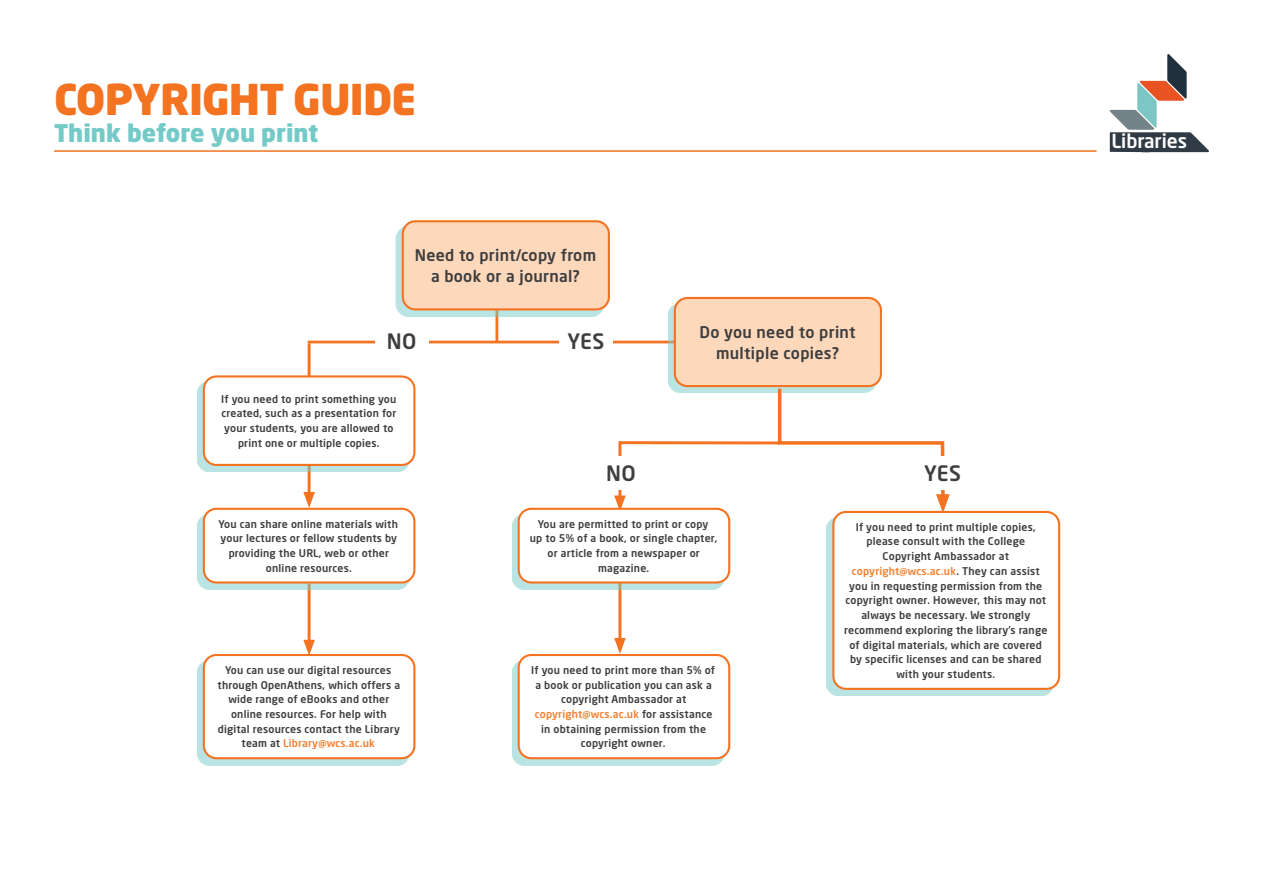
<style>
.page{position:relative;width:1263px;height:893px;background:#fff}
.page>*{position:absolute;margin:0;border:0;box-sizing:border-box;transform-origin:0 0}
.t1{font:900 42px "Neo Sans Std";letter-spacing:-.02em;color:#f47321}
.t2{font:900 24px "Neo Sans Std";color:#73cac7}
.t3{font:500 21px "Neo Sans Std";letter-spacing:.02em;color:#3e3e3f}
.t4{font:500 19.2px "Neo Sans Std";color:#fff}
.t5{font:500 15.9px/21px "Neo Sans Std";letter-spacing:.02em;color:#3e3e3f;text-align:center}
.t6{font:500 10.5px/14.7px "Neo Sans Std";letter-spacing:.02em;color:#3e3e3f;text-align:center}
.s1{color:#f48032}
</style>
<div class="page">
<hr style="left:495px;top:299px;width:3px;height:43px;background:#f47321">
<div style="left:396px;top:226px;width:208px;height:90px;background:#73cac7;opacity:.5"></div>
<div style="left:403px;top:221px;width:206px;height:88px;background:#fdd8bb;border-radius:13px"></div>
<div style="left:402px;top:220px;width:208px;height:90px;border:2px solid #f47321;border-radius:13px"></div>
<hr style="left:308px;top:583px;width:3px;height:62px;background:#f47321">
<svg style="left:303px;top:640px;width:12px;height:14px"></svg>
<hr style="left:308px;top:343px;width:3px;height:155px;background:#f47321">
<svg style="left:303px;top:492px;width:12px;height:16px"></svg>
<hr style="left:618px;top:572px;width:3px;height:72px;background:#f47321">
<svg style="left:614px;top:638px;width:12px;height:16px"></svg>
<hr style="left:308px;top:341px;width:401px;height:2px;background:#f47321">
<div style="left:197px;top:381px;width:213px;height:91px;background:#73cac7;opacity:.5"></div>
<div style="left:204px;top:376px;width:210px;height:89px;background:#fff;border-radius:13px"></div>
<div style="left:203px;top:375px;width:212px;height:91px;border:2px solid #f47321;border-radius:13px"></div>
<div style="left:512px;top:514px;width:212px;height:75px;background:#73cac7;opacity:.5"></div>
<div style="left:519px;top:509px;width:210px;height:73px;background:#fff;border-radius:13px"></div>
<div style="left:518px;top:508px;width:212px;height:75px;border:2px solid #f47321;border-radius:13px"></div>
<div style="left:826px;top:517px;width:228px;height:179px;background:#b9e4e3"></div>
<div style="left:833px;top:512px;width:226px;height:177px;background:#fff;border-radius:13px"></div>
<div style="left:832px;top:511px;width:228px;height:179px;border:2px solid #f47321;border-radius:13px"></div>
<div style="left:512px;top:660px;width:212px;height:105px;background:#73cac7;opacity:.5"></div>
<div style="left:519px;top:655px;width:210px;height:103px;background:#fff;border-radius:13px"></div>
<div style="left:518px;top:654px;width:212px;height:105px;border:2px solid #f47321;border-radius:13px"></div>
<div style="left:668px;top:303px;width:208px;height:90px;background:#73cac7;opacity:.5"></div>
<div style="left:675px;top:298px;width:206px;height:88px;background:#fdd8bb;border-radius:13px"></div>
<div style="left:674px;top:297px;width:208px;height:90px;border:2px solid #f47321;border-radius:13px"></div>
<svg style="left:614px;top:385px;width:336px;height:128px"></svg>
<div style="left:559px;top:325px;width:54px;height:33px;background:#fff"></div>
<div style="left:375px;top:325px;width:54px;height:33px;background:#fff"></div>
<div style="left:594px;top:456px;width:54px;height:33px;background:#fff"></div>
<div style="left:915px;top:456px;width:54px;height:33px;background:#fff"></div>
<hr style="left:54px;top:150px;width:1042px;height:2px;background:#f47321">
<svg style="left:1110px;top:54px;width:99px;height:98px"></svg>
<div style="left:197px;top:514px;width:213px;height:75px;background:#73cac7;opacity:.5"></div>
<div style="left:204px;top:509px;width:210px;height:73px;background:#fff;border-radius:13px"></div>
<div style="left:203px;top:508px;width:212px;height:75px;border:2px solid #f47321;border-radius:13px"></div>
<div style="left:197px;top:660px;width:213px;height:105px;background:#73cac7;opacity:.5"></div>
<div style="left:204px;top:655px;width:210px;height:103px;background:#fff;border-radius:13px"></div>
<div style="left:203px;top:654px;width:212px;height:105px;border:2px solid #f47321;border-radius:13px"></div>
<h1 class="t1" style="left:54px;top:72px;width:364px">COPYRIGHT GUIDE</h1>
<h2 class="t2" style="left:54px;top:117px;width:266px">Think before you print</h2>
<h3 class="t4" style="left:1111px;top:129px;width:77px">Libraries</h3>
<h3 class="t5" style="left:415px;top:244px;width:183px">Need to print/copy from a book or a journal?</h3>
<h3 class="t3" style="left:387px;top:328px;width:31px">NO</h3>
<h3 class="t3" style="left:568px;top:328px;width:38px">YES</h3>
<p class="t6" style="left:221px;top:391px;width:177px">If you need to print something you created, such as a presentation for your students, you are allowed to print one or multiple copies.</p>
<h3 class="t5" style="left:699px;top:321px;width:157px">Do you need to print multiple copies?</h3>
<p class="t6" style="left:219px;top:516px;width:181px">You can share online materials with your lectures or fellow students by providing the URL, web or other online resources.</p>
<p class="t6" style="left:218px;top:662px;width:184px">You can use our digital resources through OpenAthens, which offers a wide range of eBooks and other online resources. For help with digital resources contact the Library team at <span class="s1">Library@wcs.ac.uk</span></p>
<h3 class="t3" style="left:606px;top:460px;width:31px">NO</h3>
<h3 class="t3" style="left:924px;top:460px;width:38px">YES</h3>
<p class="t6" style="left:530px;top:516px;width:189px">You are permitted to print or copy<br>up to 5% of a book, or single chapter, or article from a newspaper or magazine.</p>
<p class="t6" style="left:844px;top:519px;width:205px">If you need to print multiple copies, please consult with the College Copyright Ambassador at <span class="s1">copyright@wcs.ac.uk</span>. They can assist you in requesting permission from the copyright owner. However, this may not always be necessary. We strongly recommend exploring the library’s range of digital materials, which are covered by specific licenses and can be shared with your students.</p>
<p class="t6" style="left:531px;top:662px;width:185px">If you need to print more than 5% of a book or publication you can ask a copyright Ambassador at <span class="s1">copyright@wcs.ac.uk</span> for assistance in obtaining permission from the copyright owner.</p>
</div>
